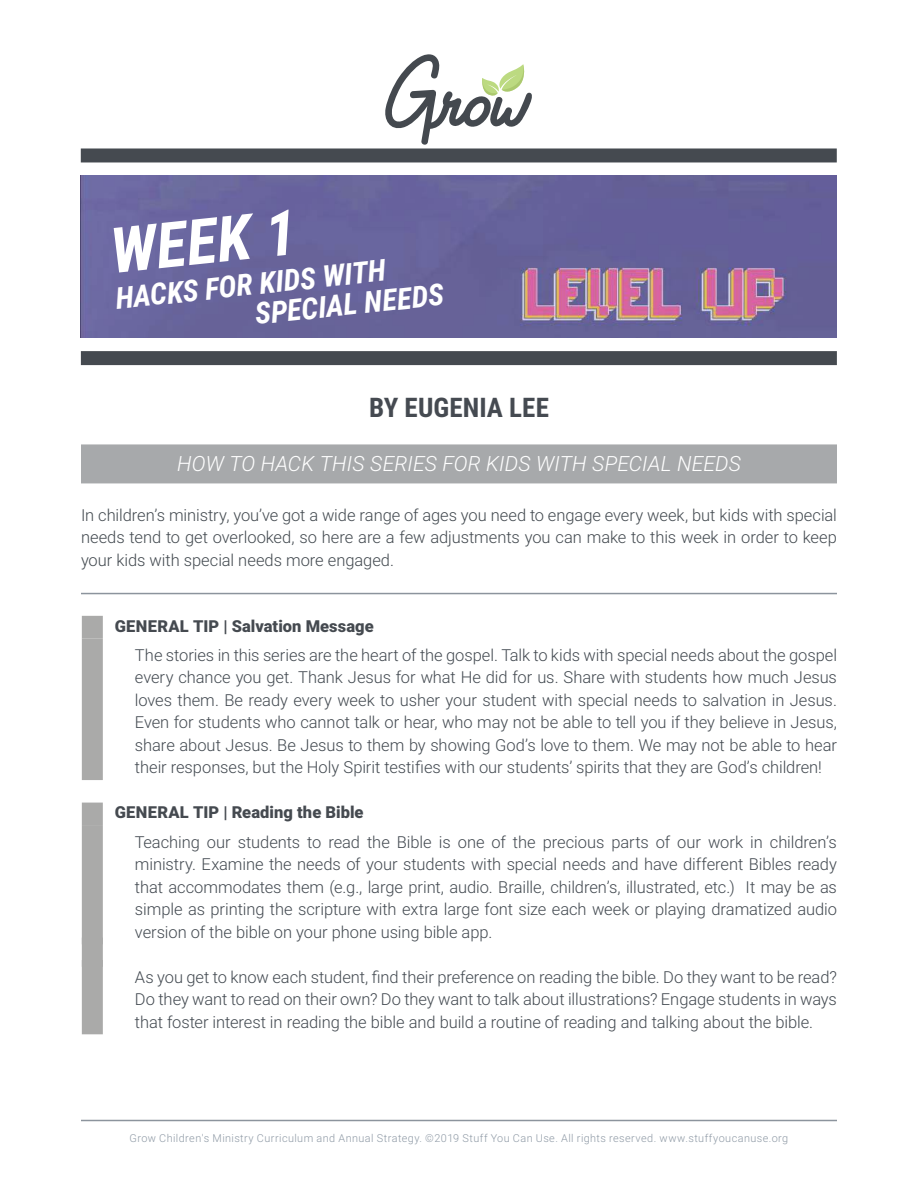
<style>
.page{position:relative;width:918px;height:1188px;background:#fff}
.page>*{position:absolute;margin:0;border:0;box-sizing:border-box;transform-origin:0 0}
.t1{font:italic 700 63px "Roboto Condensed";color:#fff}
.t2{font:italic 700 30px/30px "Roboto Condensed";color:#fff}
.t3{font:700 27px "Roboto Condensed";letter-spacing:.005em;color:#454a51}
.t4{font:italic 300 21px "Roboto";letter-spacing:.005em;color:#fff}
.t5{font:300 16.5px/22.5px "Roboto";letter-spacing:-.005em;color:#424950;text-align:justify}
.t6{font:300 16.5px/22.5px "Roboto";color:#42494f;text-align:justify}
.t7{font:900 16.5px "Roboto";letter-spacing:.005em;color:#454a50}
.t8{font:300 10.8px "Roboto";letter-spacing:.04em;color:#8e99a5}
</style>
<div class="page">
<div style="left:81px;top:148px;width:756px;height:14px;background:#454a50"></div>
<svg style="left:385px;top:54px;width:147px;height:91px"></svg>
<img style="left:81px;top:176px;width:756px;height:162px">
<div style="left:81px;top:351px;width:756px;height:14px;background:#454a50"></div>
<hr style="left:81px;top:1120px;width:756px;height:1px;background:#8c949d">
<div style="left:81px;top:444px;width:756px;height:39px;background:#a7a9ab"></div>
<hr style="left:81px;top:593px;width:756px;height:1px;background:#8c949d">
<div style="left:82px;top:616px;width:21px;height:22px;background:#aaaaa9"></div>
<div style="left:82px;top:638px;width:21px;height:142px;background:#aaaaa9"></div>
<div style="left:82px;top:803px;width:21px;height:22px;background:#aaaaa9"></div>
<div style="left:82px;top:825px;width:21px;height:119px;background:#aaaaa9"></div>
<div style="left:82px;top:938px;width:21px;height:29px;background:#aaaaa9"></div>
<div style="left:82px;top:960px;width:21px;height:74px;background:#aaaaa9"></div>
<h1 class="t1" style="left:107px;top:215px;width:188px;rotate:-6deg">WEEK 1</h1>
<h2 class="t2" style="left:250px;top:269px;width:191px;text-indent:-137px;rotate:-6deg">HACKS FOR KIDS WITH<br>SPECIAL NEEDS</h2>
<h3 class="t3" style="left:369px;top:398px;width:181px">BY EUGENIA LEE</h3>
<p class="t4" style="left:177px;top:454px;width:565px">HOW TO HACK THIS SERIES FOR KIDS WITH SPECIAL NEEDS</p>
<p class="t6" style="left:81px;top:505px;width:757px">In children’s ministry, you’ve got a wide range of ages you need to engage every week, but kids with special needs tend to get overlooked, so here are a few adjustments you can make to this week in order to keep your kids with special needs more engaged.</p>
<p class="t7" style="left:115px;top:619px;width:260px">GENERAL TIP | Salvation Message</p>
<p class="t5" style="left:135px;top:645px;width:704px">The stories in this series are the heart of the gospel. Talk to kids with special needs about the gospel every chance you get. Thank Jesus for what He did for us. Share with students how much Jesus loves them. Be ready every week to usher your student with special needs to salvation in Jesus.<br>Even for students who cannot talk or hear, who may not be able to tell you if they believe in Jesus, share about Jesus. Be Jesus to them by showing God’s love to them. We may not be able to hear their responses, but the Holy Spirit testifies with our students’ spirits that they are God’s children!</p>
<p class="t7" style="left:115px;top:801px;width:250px">GENERAL TIP | Reading the Bible</p>
<p class="t5" style="left:135px;top:832px;width:704px">Teaching our students to read the Bible is one of the precious parts of our work in children’s ministry. Examine the needs of your students with special needs and have different Bibles ready that accommodates them (e.g., large print, audio. Braille, children’s, illustrated, etc.) It may be as simple as printing the scripture with extra large font size each week or playing dramatized audio version of the bible on your phone using bible app.</p>
<p class="t5" style="left:135px;top:965px;width:703px">As you get to know each student, find their preference on reading the bible. Do they want to be read?<br>Do they want to read on their own? Do they want to talk about illustrations? Engage students in ways that foster interest in reading the bible and build a routine of reading and talking about the bible.</p>
<p class="t8" style="left:130px;top:1134px;width:660px">Grow Children's Ministry Curriculum and Annual Strategy. ©2019 Stuff You Can Use. All rights reserved. www.stuffyoucanuse.org</p>
</div>
